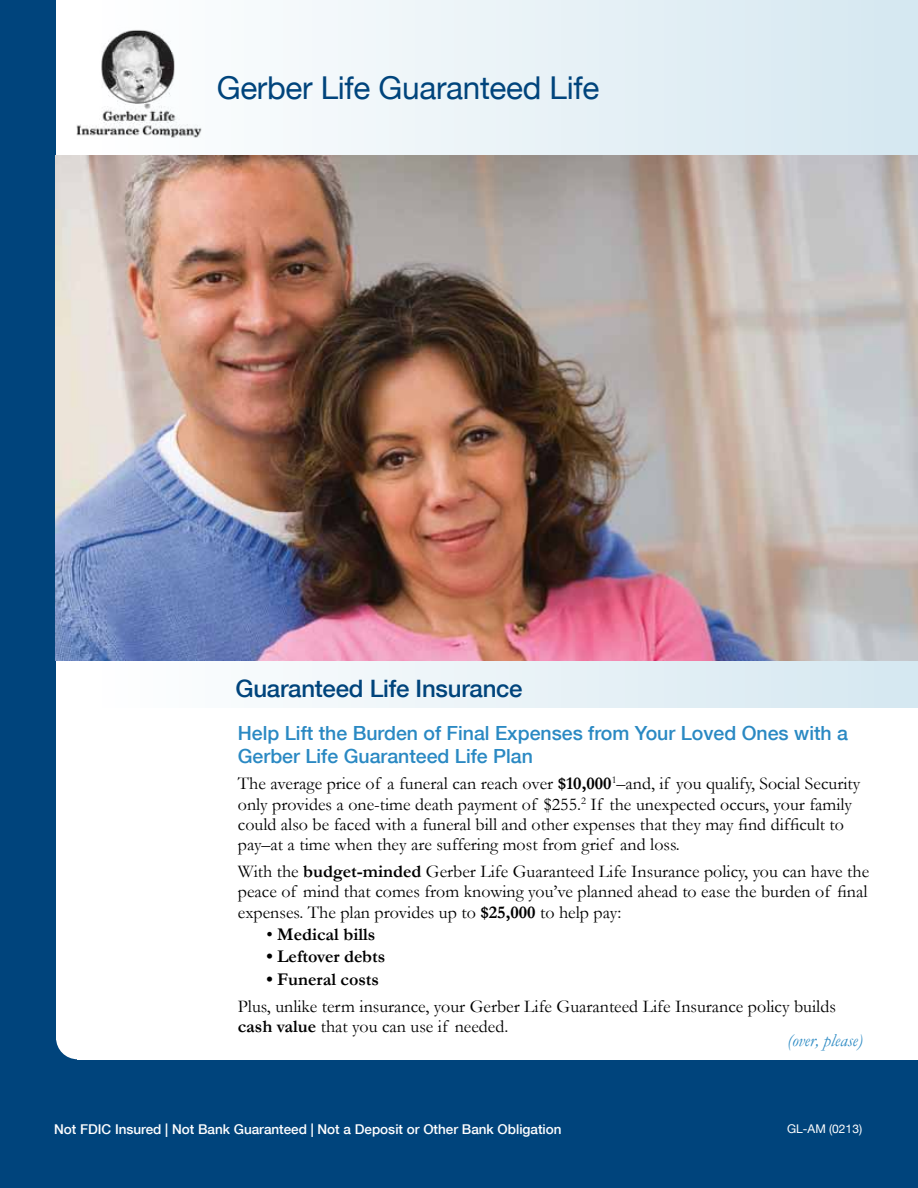
<style>
.page{position:relative;width:918px;height:1188px;background:#fff}
.page>*{position:absolute;margin:0;border:0;box-sizing:border-box;transform-origin:0 0}
.t1{font:31.5px "Helvetica Neue";letter-spacing:-.01em;color:#00447c}
.t2{font:500 24px "Helvetica Neue";letter-spacing:-.01em;color:#00447c}
.t3{font:500 19.5px/23.4px "Helvetica Neue";color:#2a89c3}
.t4{font:18px/20.2px "Garamond";color:#000}
.t5{font:700 18px "Garamond";color:#000}
.t6{font:italic 18px "Garamond";color:#2a89c3}
.t7{font:500 13.5px "Helvetica Neue";color:#fff}
.t8{font:12px "Helvetica Neue";color:#fff}
.s1{font-weight:700}
.s2{font-weight:400}
</style>
<div class="page">
<div style="left:47px;top:0;width:871px;height:707px;background:linear-gradient(to right,#fff,#d5e7f0)"></div>
<div style="left:0;top:1048px;width:918px;height:140px;background:#00447c"></div>
<div style="left:0;top:0;width:65px;height:1082px;background:#00447c"></div>
<div style="left:56px;top:0;width:16px;height:1040px;background:#fff"></div>
<div style="left:77px;top:1040px;width:841px;height:19px;background:#fff"></div>
<div style="left:56px;top:1016px;width:43px;height:43px;background:#fff;border-radius:50%"></div>
<img style="left:56px;top:156px;width:862px;height:505px">
<img style="left:72px;top:26px;width:133px;height:114px">
<h1 class="t1" style="left:217px;top:69px;width:384px">Gerber Life Guaranteed Life</h1>
<h2 class="t2" style="left:235px;top:674px;width:289px">Guaranteed Life Insurance</h2>
<p class="t3" style="left:238px;top:721px;width:612px">Help Lift the Burden of Final Expenses from Your Loved Ones with a<br>Gerber Life Guaranteed Life Plan</p>
<p class="t4" style="left:238px;top:773px;width:624px">The average price of a funeral can reach over <span class="s1">$10,000</span><sup>1</sup>–and, if you qualify, Social Security only provides a one-time death payment of $255.<sup>2</sup> If the unexpected occurs, your family could also be faced with a funeral bill and other expenses that they may find difficult to pay–at a time when they are suffering most from grief and loss.</p>
<p class="t4" style="left:238px;top:861px;width:633px;text-align:justify">With the <span class="s1">budget-minded</span> Gerber Life Guaranteed Life Insurance policy, you can have the peace of mind that comes from knowing you’ve planned ahead to ease the burden of final expenses. The plan provides up to <span class="s1">$25,000</span> to help pay:</p>
<p class="t5" style="left:266px;top:924px;width:110px"><span class="s2">•</span> Medical bills</p>
<p class="t5" style="left:266px;top:946px;width:121px">• Leftover debts</p>
<p class="t5" style="left:266px;top:968px;width:114px">• Funeral costs</p>
<p class="t4" style="left:238px;top:996px;width:600px">Plus, unlike term insurance, your Gerber Life Guaranteed Life Insurance policy builds <span class="s1">cash value</span> that you can use if needed.</p>
<p class="t6" style="left:787px;top:1029px;width:77px">(over, please)</p>
<p class="t7" style="left:54px;top:1121px;width:509px">Not FDIC Insured | Not Bank Guaranteed | Not a Deposit or Other Bank Obligation</p>
<p class="t8" style="left:787px;top:1122px;width:76px">GL-AM (0213)</p>
</div>
